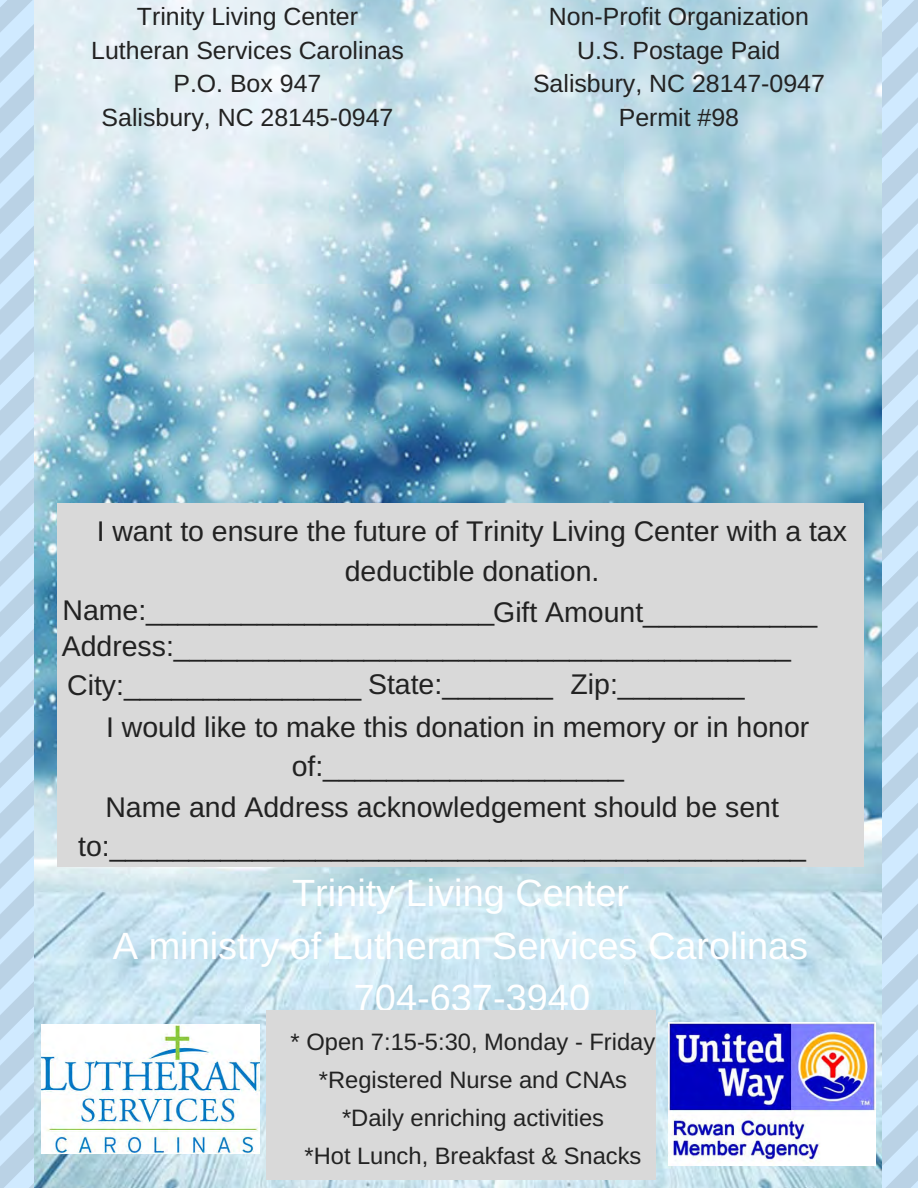
<style>
.page{position:relative;width:918px;height:1188px;background:#fff}
.page>*{position:absolute;margin:0;border:0;box-sizing:border-box;transform-origin:0 0}
.t1{font:37.95px/52.8px "Arimo";color:#fff;text-align:center}
.t2{font:28.5px/33.8px "Arimo";color:#222}
.t3{font:24.9px/33.8px "Arimo";color:#222;text-align:center}
.t4{font:23.7px/38.2px "Arimo";color:#222;text-align:center}
</style>
<div class="page">
<img style="left:0;top:0;width:918px;height:1188px">
<img style="left:35px;top:0;width:847px;height:1188px">
<div style="left:57px;top:503px;width:807px;height:363px;background:#d9d9d9"></div>
<img style="left:668px;top:1023px;width:207px;height:143px">
<img style="left:42px;top:1025px;width:218px;height:128px">
<div style="left:267px;top:1010px;width:389px;height:170px;background:#d9d9d9"></div>
<p class="t3" style="left:91px;top:-1px;width:314px">Trinity Living Center<br>Lutheran Services Carolinas<br>P.O. Box 947<br>Salisbury, NC 28145-0947</p>
<p class="t3" style="left:533px;top:-1px;width:293px">Non-Profit Organization<br>U.S. Postage Paid<br>Salisbury, NC 28147-0947<br>Permit #98</p>
<p class="t2" style="left:97px;top:514px;width:752px">I want to ensure the future of Trinity Living Center with a tax</p>
<p class="t2" style="left:345px;top:554px;width:256px">deductible donation.</p>
<p class="t2" style="left:63px;top:593px;width:433px">Name:______________________</p>
<p class="t2" style="left:62px;top:595px;width:757px;text-indent:431px">Gift Amount___________<br>Address:_______________________________________</p>
<p class="t2" style="left:67px;top:667px;width:679px">City:_______________ State:_______ Zip:________</p>
<p class="t2" style="left:106px;top:710px;width:705px">I would like to make this donation in memory or in honor</p>
<p class="t2" style="left:292px;top:749px;width:334px">of:___________________</p>
<p class="t2" style="left:105px;top:790px;width:675px">Name and Address acknowledgement should be sent</p>
<p class="t2" style="left:78px;top:829px;width:729px">to:____________________________________________</p>
<h1 class="t1" style="left:113px;top:866px;width:697px">Trinity Living Center<br>A ministry of Lutheran Services Carolinas<br>704-637-3940</h1>
<p class="t4" style="left:291px;top:1022px;width:366px">* Open 7:15-5:30, Monday - Friday *Registered Nurse and CNAs *Daily enriching activities<br>*Hot Lunch, Breakfast &amp; Snacks</p>
</div>
